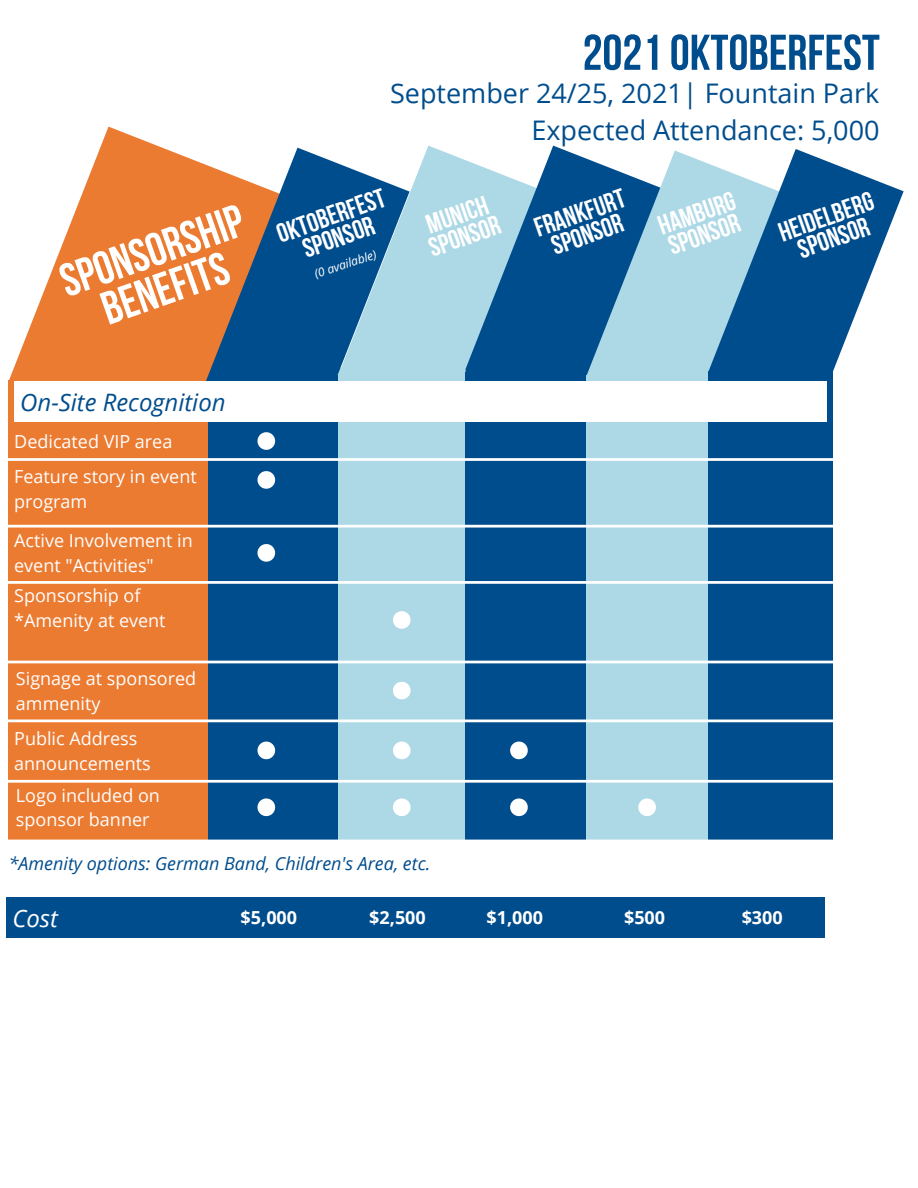
<style>
.page{position:relative;width:918px;height:1188px;background:#fff}
.page>*{position:absolute;margin:0;border:0;box-sizing:border-box;transform-origin:0 0}
.t1{font:50.1px "Bebas Neue Cyrillic";color:#004d8d}
.t2{font:46.5px "Bebas Neue Cyrillic";color:#fff}
.t3{font:27px "Bebas Neue Cyrillic";color:#fff}
.t4{font:27px "Open Sans";color:#004d8d}
.t5{font:italic 24px "Open Sans";color:#004d8d}
.t6{font:italic 24px "Open Sans";color:#fff}
.t7{font:18px/24.8px "Open Sans";color:#fff}
.t8{font:italic 18px "Open Sans";color:#004d8d}
.t9{font:700 18px "Open Sans";color:#fff}
.t10{font:italic 12px "Open Sans";color:#fff}
</style>
<div class="page">
<div style="left:8px;top:381px;width:200px;height:460px;background:#ec7b32"></div>
<div style="left:208px;top:375px;width:130px;height:466px;background:#004d8d"></div>
<div style="left:338px;top:368px;width:127px;height:473px;background:#add8e6"></div>
<div style="left:465px;top:368px;width:125px;height:473px;background:#004d8d"></div>
<svg style="left:8px;top:127px;width:196px;height:295px;fill:#ec7b32"></svg>
<svg style="left:204px;top:148px;width:206px;height:274px;background:#596b80"></svg>
<svg style="left:338px;top:146px;width:127px;height:235px;fill:#add8e6"></svg>
<svg style="left:465px;top:146px;width:122px;height:227px;background:#4783b0"></svg>
<div style="left:586px;top:375px;width:122px;height:466px;background:#add8e6"></div>
<svg style="left:587px;top:151px;width:121px;height:224px;background:#80b2cd"></svg>
<div style="left:708px;top:372px;width:125px;height:469px;background:#004d8d"></div>
<svg style="left:708px;top:149px;width:196px;height:266px;fill:#004d8d"></svg>
<div style="left:14px;top:381px;width:812px;height:40px;background:#fff"></div>
<svg style="left:257px;top:471px;width:18px;height:18px"></svg>
<svg style="left:393px;top:611px;width:18px;height:18px"></svg>
<svg style="left:257px;top:742px;width:18px;height:17px"></svg>
<svg style="left:393px;top:742px;width:18px;height:17px"></svg>
<svg style="left:393px;top:682px;width:18px;height:17px"></svg>
<svg style="left:257px;top:798px;width:18px;height:18px"></svg>
<svg style="left:393px;top:798px;width:18px;height:18px"></svg>
<svg style="left:510px;top:798px;width:18px;height:18px"></svg>
<svg style="left:510px;top:742px;width:18px;height:17px"></svg>
<svg style="left:638px;top:798px;width:18px;height:18px"></svg>
<svg style="left:8px;top:840px;width:825px;height:1px"></svg>
<svg style="left:8px;top:780px;width:825px;height:3px;background:#edeff1"></svg>
<hr style="left:8px;top:720px;width:825px;height:2px;background:#fff">
<hr style="left:8px;top:661px;width:825px;height:2px;background:#fff">
<svg style="left:8px;top:544px;width:825px;height:40px"></svg>
<svg style="left:8px;top:525px;width:825px;height:3px;background:#e8ebee"></svg>
<svg style="left:8px;top:432px;width:825px;height:29px"></svg>
<div style="left:7px;top:898px;width:818px;height:40px;background:#004d8d"></div>
<p class="t1" style="left:583px;top:32px;width:299px">2021OKTOBERFEST</p>
<p class="t2" style="left:56px;top:264px;width:193px;rotate:-19deg">SPONSORSHIP</p>
<p class="t2" style="left:97px;top:292px;width:133px;rotate:-19deg">BENEFITS</p>
<p class="t5" style="left:20px;top:385px;width:207px">On-Site Recognition</p>
<p class="t7" style="left:14px;top:428px;width:160px">Dedicated VIP area</p>
<p class="t7" style="left:14px;top:464px;width:184px">Feature story in event</p>
<p class="t7" style="left:14px;top:489px;width:75px">program</p>
<p class="t7" style="left:14px;top:528px;width:180px">Active Involvement in</p>
<p class="t7" style="left:14px;top:553px;width:141px">event "Activities"</p>
<p class="t7" style="left:14px;top:583px;width:153px">Sponsorship of *Amenity at event</p>
<p class="t7" style="left:16px;top:666px;width:182px">Signage at sponsored ammenity</p>
<p class="t4" style="left:390px;top:74px;width:491px">September 24/25, 2021| Fountain Park</p>
<p class="t4" style="left:531px;top:112px;width:350px">Expected Attendance: 5,000</p>
<p class="t3" style="left:274px;top:224px;width:115px;rotate:-19deg">OKTOBERFEST</p>
<p class="t3" style="left:300px;top:239px;width:76px;rotate:-19deg">SPONSOR</p>
<p class="t10" style="left:312px;top:266px;width:66px;rotate:-18deg">(0 available)</p>
<p class="t3" style="left:424px;top:215px;width:65px;rotate:-19deg">MUNICH</p>
<p class="t3" style="left:426px;top:238px;width:76px;rotate:-19deg">SPONSOR</p>
<p class="t3" style="left:532px;top:218px;width:96px;rotate:-19deg">FRANKFURT</p>
<p class="t3" style="left:549px;top:236px;width:76px;rotate:-19deg">SPONSOR</p>
<p class="t3" style="left:656px;top:216px;width:82px;rotate:-19deg">HAMBURG</p>
<p class="t3" style="left:666px;top:236px;width:76px;rotate:-19deg">SPONSOR</p>
<p class="t3" style="left:776px;top:222px;width:101px;rotate:-19deg">HEIDELBERG</p>
<p class="t3" style="left:795px;top:239px;width:76px;rotate:-19deg">SPONSOR</p>
<p class="t7" style="left:14px;top:725px;width:138px">Public Address announcements</p>
<p class="t7" style="left:16px;top:782px;width:146px">Logo included on sponsor banner</p>
<p class="t8" style="left:9px;top:851px;width:423px">*Amenity options: German Band, Children's Area, etc.</p>
<p class="t6" style="left:12px;top:902px;width:47px">Cost</p>
<p class="t9" style="left:241px;top:905px;width:58px">$5,000</p>
<p class="t9" style="left:369px;top:905px;width:58px">$2,500</p>
<p class="t9" style="left:487px;top:905px;width:58px">$1,000</p>
<p class="t9" style="left:624px;top:905px;width:43px">$500</p>
<p class="t9" style="left:742px;top:905px;width:43px">$300</p>
</div>
